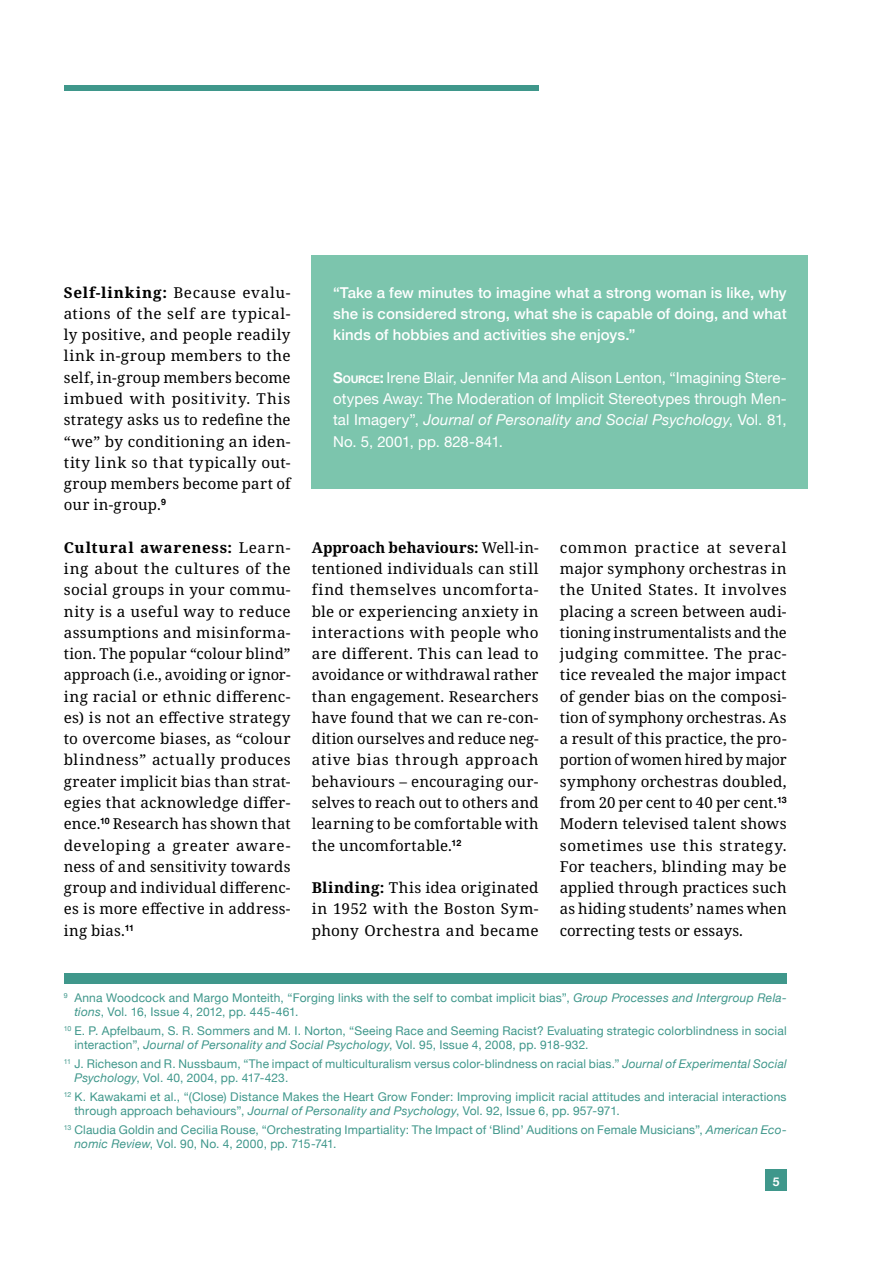
<style>
.page{position:relative;width:893px;height:1263px;background:#fff}
.page>*{position:absolute;margin:0;border:0;box-sizing:border-box;transform-origin:0 0}
.t1{font:15px/21.3px "Noto Serif";letter-spacing:.015em;color:#000;text-align:justify}
.t2{font:15px/21.3px "Helvetica Neue";letter-spacing:.005em;color:#fff;text-align:justify}
.t3{font:500 15px/21.3px "Helvetica Neue";letter-spacing:.005em;color:#fff;text-align:justify}
.t4{font:12px/14.4px "Helvetica Neue";letter-spacing:.015em;color:#3f978b}
.t5{font:700 12px "Helvetica Neue";color:#fff}
.s1{font-weight:700}
.s2{font-weight:700;font-size:10.5px}
.s3{font-style:italic}
</style>
<div class="page">
<div style="left:765px;top:1169px;width:22px;height:22px;background:#3f978b"></div>
<div style="left:64px;top:973px;width:723px;height:11px;background:#3f978b"></div>
<div style="left:64px;top:85px;width:475px;height:5px;background:#3f978b"></div>
<div style="left:312px;top:255px;width:496px;height:234px;background:#7cc5ad"></div>
<p class="t1" style="left:64px;top:282px;width:228px"><span class="s1">Self-linking:</span> Because evalu&shy;ations of the self are typical&shy;ly positive, and people readily link in-group members to the self, in-group members become imbued with positivity. This strategy asks us to redefine the “we” by conditioning an iden&shy;tity link so that typically out&shy;group members become part of our in-group.<sup>9</sup></p>
<p class="t1" style="left:64px;top:537px;width:228px"><span class="s1">Cultural awareness:</span> Learn&shy;ing about the cultures of the social groups in your commu&shy;nity is a useful way to reduce assumptions and misinforma&shy;tion. The popular “colour blind” approach (i.e., avoiding or ignor&shy;ing racial or ethnic differenc&shy;es) is not an effective strategy to overcome biases, as “colour blindness” actually produces greater implicit bias than strat&shy;egies that acknowledge differ&shy;ence.<sup>10</sup> Research has shown that developing a greater aware&shy;ness of and sensitivity towards group and individual differenc&shy;es is more effective in address&shy;ing bias.<sup>11</sup></p>
<p class="t1" style="left:312px;top:537px;width:228px"><span class="s1">Approach behaviours:</span> Well-in&shy;tentioned individuals can still find themselves uncomforta&shy;ble or experiencing anxiety in interactions with people who are different. This can lead to avoidance or withdrawal rather than engagement. Researchers have found that we can re-con&shy;dition ourselves and reduce neg&shy;ative bias through approach behaviours – encouraging our&shy;selves to reach out to others and learning to be comfortable with the uncomfortable.<sup>12</sup></p>
<p class="t3" style="left:333px;top:280px;width:455px">“Take a few minutes to imagine what a strong woman is like, why she is considered strong, what she is capable of doing, and what kinds of hobbies and activities she enjoys.”</p>
<p class="t2" style="left:333px;top:368px;width:455px"><span class="s1">S</span><span class="s2">OURCE</span><span class="s1">:</span> Irene Blair, Jennifer Ma and Alison Lenton, “Imagining Stere&shy;otypes Away: The Moderation of Implicit Stereotypes through Men&shy;tal Imagery”, <span class="s3">Journal of Personality and Social Psychology</span>, Vol. 81, No. 5, 2001, pp. 828-841.</p>
<p class="t1" style="left:560px;top:537px;width:228px">common practice at several major symphony orchestras in the United States. It involves placing a screen between audi&shy;tioning instrumentalists and the judging committee. The prac&shy;tice revealed the major impact of gender bias on the composi&shy;tion of symphony orchestras. As a result of this practice, the pro&shy;portion of women hired by major symphony orchestras doubled, from 20 per cent to 40 per cent.<sup>13<br></sup>Modern televised talent shows sometimes use this strategy.<br>For teachers, blinding may be applied through practices such as hiding students’ names when correcting tests or essays.</p>
<p class="t1" style="left:312px;top:877px;width:228px"><span class="s1">Blinding:</span> This idea originated in 1952 with the Boston Sym&shy;phony Orchestra and became</p>
<p class="t4" style="left:74px;top:991px;width:714px;text-indent:-11px"><sup>9</sup> Anna Woodcock and Margo Monteith, “Forging links with the self to combat implicit bias”, <span class="s3">Group Processes and Intergroup Rela&shy;tions</span>, Vol. 16, Issue 4, 2012, pp. 445-461.</p>
<p class="t4" style="left:74px;top:1024px;width:714px;text-indent:-11px"><sup>10</sup> E. P. Apfelbaum, S. R. Sommers and M. I. Norton, “Seeing Race and Seeming Racist? Evaluating strategic colorblindness in social interaction”, <span class="s3">Journal of Personality and Social Psychology</span>, Vol. 95, Issue 4, 2008, pp. 918-932.</p>
<p class="t4" style="left:74px;top:1057px;width:714px;text-indent:-11px"><sup>11</sup> J. Richeson and R. Nussbaum, “The impact of multiculturalism versus color-blindness on racial bias.” <span class="s3">Journal of Experimental Social<br>Psychology</span>, Vol. 40, 2004, pp. 417-423.</p>
<p class="t4" style="left:74px;top:1090px;width:714px;text-indent:-11px"><sup>12</sup> K. Kawakami et al., “(Close) Distance Makes the Heart Grow Fonder: Improving implicit racial attitudes and interacial interactions through approach behaviours”, <span class="s3">Journal of Personality and Psychology</span>, Vol. 92, Issue 6, pp. 957-971.</p>
<p class="t4" style="left:74px;top:1123px;width:714px;text-indent:-11px"><sup>13</sup> Claudia Goldin and Cecilia Rouse, “Orchestrating Impartiality: The Impact of ‘Blind’ Auditions on Female Musicians”, <span class="s3">American Eco&shy;nomic Review</span>, Vol. 90, No. 4, 2000, pp. 715-741.</p>
<p class="t5" style="left:773px;top:1172px;width:8px">5</p>
</div>
